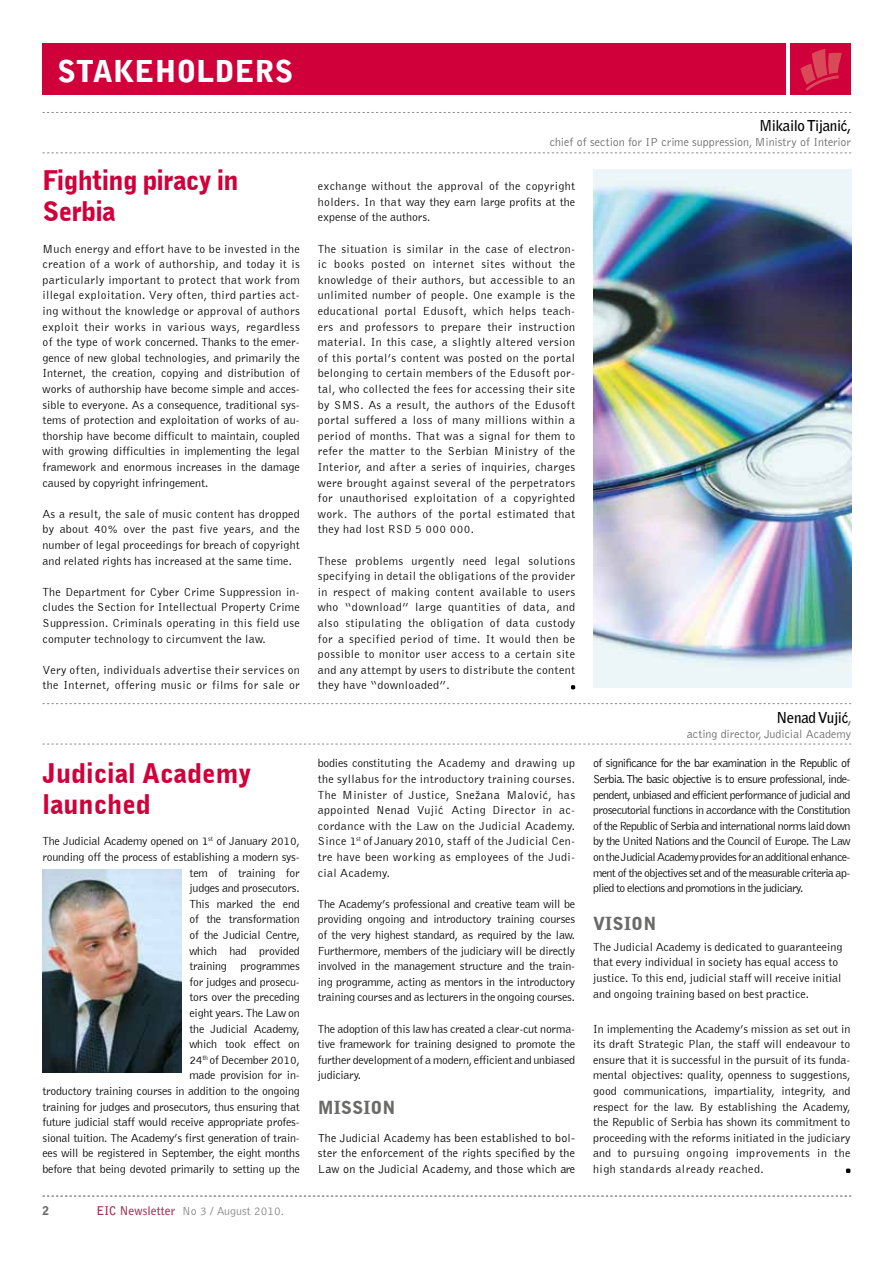
<style>
.page{position:relative;width:893px;height:1263px;background:#fff}
.page>*{position:absolute;margin:0;border:0;box-sizing:border-box;transform-origin:0 0}
.t1{font:900 30px "Bell Gothic";color:#fff}
.t2{font:27px/31.2px "Bell Gothic C Blk BT";color:#cf003a}
.t3{font:27px/31.2px "Bell Gothic C Blk BT";letter-spacing:-.03em;color:#cf003a}
.t4{font:18px "Bell Gothic C Blk BT";color:#6a6a69}
.t5{font:700 15px "Bell Gothic";letter-spacing:-.025em;color:#000}
.t6{font:12px/15.6px "Bell Gothic CBT";letter-spacing:-.02em;color:#000;text-align:justify}
.t7{font:300 12px/15.6px "Bell Gothic";letter-spacing:-.05em;color:#000;text-align:justify}
.t8{font:12px/15.6px "Bell Gothic CBT";color:#000}
.t9{font:12px/15.6px "Bell Gothic CBT";letter-spacing:.03em;color:#000}
.t10{font:300 12px "Bell Gothic";color:#6a6a69}
.t11{font:300 12px "Bell Gothic";color:#868786}
.t12{font:900 12px "Bell Gothic";color:#6a6a69}
.s1{font-weight:700;color:#a33354}
.s2{font-family:"Bell Gothic";font-weight:300}
.s3{color:#6a6a69}
.s4{font-family:"Bell Gothic CBT";font-weight:400}
</style>
<div class="page">
<svg style="left:43px;top:1196px;width:808px;height:1px"></svg>
<div style="left:790px;top:44px;width:60px;height:51px;background:#cf003a"></div>
<div style="left:43px;top:44px;width:743px;height:51px;background:#cf003a"></div>
<svg style="left:800px;top:49px;width:42px;height:42px"></svg>
<svg style="left:43px;top:112px;width:808px;height:1px"></svg>
<svg style="left:846px;top:1168px;width:4px;height:5px"></svg>
<svg style="left:43px;top:152px;width:808px;height:1px"></svg>
<svg style="left:43px;top:703px;width:808px;height:1px"></svg>
<svg style="left:43px;top:744px;width:808px;height:1px"></svg>
<img style="left:43px;top:869px;width:138px;height:204px">
<svg style="left:571px;top:685px;width:4px;height:4px"></svg>
<img style="left:594px;top:169px;width:257px;height:518px">
<h1 class="t1" style="left:58px;top:53px;width:237px">STAKEHOLDERS</h1>
<h2 class="t3" style="left:43px;top:165px;width:197px">Fighting piracy in<br>Serbia</h2>
<p class="t6" style="left:43px;top:241px;width:259px">Much energy and effort have to be invested in the creation of a work of authorship, and today it is particularly important to protect that work from illegal exploitation. Very often, third parties act&shy;ing without the knowledge or approval of authors exploit their works in various ways, regardless of the type of work concerned. Thanks to the emer&shy;gence of new global technologies, and primarily the Internet, the creation, copying and distribution of works of authorship have become simple and acces&shy;sible to everyone. As a consequence, traditional sys&shy;tems of protection and exploitation of works of au&shy;thorship have become difficult to maintain, coupled with growing difficulties in implementing the legal framework and enormous increases in the damage caused by copyright infringement.</p>
<p class="t6" style="left:43px;top:506px;width:259px">As a result, the sale of music content has dropped by about 40% over the past five years, and the number of legal proceedings for breach of copyright and related rights has increased at the same time.</p>
<p class="t6" style="left:43px;top:584px;width:259px">The Department for Cyber Crime Suppression in&shy;cludes the Section for Intellectual Property Crime Suppression. Criminals operating in this field use computer technology to circumvent the law.</p>
<p class="t9" style="left:43px;top:662px;width:259px">Very often, individuals advertise their services on the Internet, offering music or films for sale or</p>
<h2 class="t2" style="left:43px;top:758px;width:211px">Judicial Academy launched</h2>
<p class="t6" style="left:43px;top:833px;width:259px;text-align:right">The Judicial Academy opened on 1<sup>st</sup> of January 2010, rounding off the process of establishing a modern sys&shy;tem of training for<br>judges and prosecutors.<br>This marked the end<br>of the transformation<br>of the Judicial Centre,<br>which had provided<br>training programmes<br>for judges and prosecu-<br>tors over the preceding<br>eight years. The Law on<br>the Judicial Academy,<br>which took effect on<br>24<sup>th</sup> of December 2010,<br>made provision for in-<br>troductory training courses in addition to the ongoing training for judges and prosecutors, thus ensuring that future judicial staff would receive appropriate profes&shy;sional tuition. The Academy’s first generation of train&shy;ees will be registered in September, the eight months before that being devoted primarily to setting up the</p>
<p class="t12" style="left:43px;top:1204px;width:8px">2</p>
<p class="t11" style="left:97px;top:1205px;width:189px"><span class="s1">EIC Newsletter</span> No 3 / August 2010.</p>
<p class="t5" style="left:759px;top:116px;width:94px">Mikailo Tijanić,</p>
<p class="t10" style="left:550px;top:135px;width:303px">chief of section for IP crime suppression, Ministry of Interior</p>
<p class="t6" style="left:318px;top:178px;width:259px">exchange without the approval of the copyright holders. In that way they earn large profits at the expense of the authors.</p>
<p class="t6" style="left:318px;top:241px;width:259px">The situation is similar in the case of electron&shy;ic books posted on internet sites without the knowledge of their authors, but accessible to an unlimited number of people. One example is the educational portal Edusoft, which helps teach&shy;ers and professors to prepare their instruction material. In this case, a slightly altered version of this portal’s content was posted on the portal belonging to certain members of the Edusoft por&shy;tal, who collected the fees for accessing their site by SMS. As a result, the authors of the Edusoft portal suffered a loss of many millions within a period of months. That was a signal for them to refer the matter to the Serbian Ministry of the Interior, and after a series of inquiries, charges were brought against several of the perpetrators for unauthorised exploitation of a copyrighted work. The authors of the portal estimated that they had lost RSD 5 000 000.</p>
<p class="t6" style="left:318px;top:553px;width:259px">These problems urgently need legal solutions specifying in detail the obligations of the provider in respect of making content available to users who “download” large quantities of data, and also stipulating the obligation of data custody for a specified period of time. It would then be possible to monitor user access to a certain site and any attempt by users to distribute the content they have “downloaded”.</p>
<p class="t6" style="left:318px;top:755px;width:259px">bodies constituting the Academy and drawing up the syllabus for the introductory training courses.<br>The Minister of Justice, <span class="s2">Snežana Malović</span>, has appointed <span class="s2">Nenad Vujić</span> Acting Director in ac&shy;cordance with the Law on the Judicial Academy.<br>Since 1<sup>st</sup> of January 2010, staff of the Judicial Cen&shy;tre have been working as employees of the Judi&shy;cial Academy.</p>
<p class="t6" style="left:318px;top:896px;width:259px">The Academy’s professional and creative team will be providing ongoing and introductory training courses of the very highest standard, as required by the law.<br>Furthermore, members of the judiciary will be directly involved in the management structure and the train&shy;ing programme, acting as mentors in the introductory training courses and as lecturers in the ongoing courses.</p>
<p class="t6" style="left:318px;top:1021px;width:259px">The adoption of this law has created a clear-cut norma&shy;tive framework for training designed to promote the further development of a modern, efficient and unbiased judiciary.</p>
<h3 class="t4" style="left:318px;top:1096px;width:79px">Mission</h3>
<p class="t7" style="left:318px;top:1130px;width:259px">The Judicial Academy has been established to bol&shy;ster the enforcement of the rights specified by the Law on the Judicial Academy, and those which are</p>
<p class="t5" style="left:776px;top:708px;width:77px">Nenad Vujić<span class="s3">,</span></p>
<p class="t10" style="left:687px;top:727px;width:166px">acting director, Judicial Academy</p>
<p class="t7" style="left:593px;top:756px;width:259px">of significance for the bar examination in the Republic of<br>Serbia. The basic objective is to ensure p<span class="s4">rofessional, inde-</span></p>
<p class="t6" style="left:593px;top:787px;width:259px">pendent, unbiased and efficient performance of judicial and prosecutorial functions in accordance with the Constitution of the Republic of Serbia and international norms laid down by the United Nations and the Council of Europe. The Law on the Judicial Academy provides for an additional enhance&shy;ment of the objectives set and of the measurable criteria ap&shy;plied to elections and promotions in the judiciary.</p>
<h3 class="t4" style="left:593px;top:912px;width:65px">Vision</h3>
<p class="t8" style="left:593px;top:939px;width:251px">The Judicial Academy is dedicated to guaranteeing that every individual in society has equal access to justice. To this end, judicial staff will receive initial and ongoing training based on best practice.</p>
<p class="t6" style="left:593px;top:1021px;width:259px">In implementing the Academy’s mission as set out in its draft Strategic Plan, the staff will endeavour to ensure that it is successful in the pursuit of its funda&shy;mental objectives: quality, openness to suggestions, good communications, impartiality, integrity, and respect for the law. By establishing the Academy, the Republic of Serbia has shown its commitment to proceeding with the reforms initiated in the judiciary and to pursuing ongoing improvements in the high standards already reached.</p>
</div>
